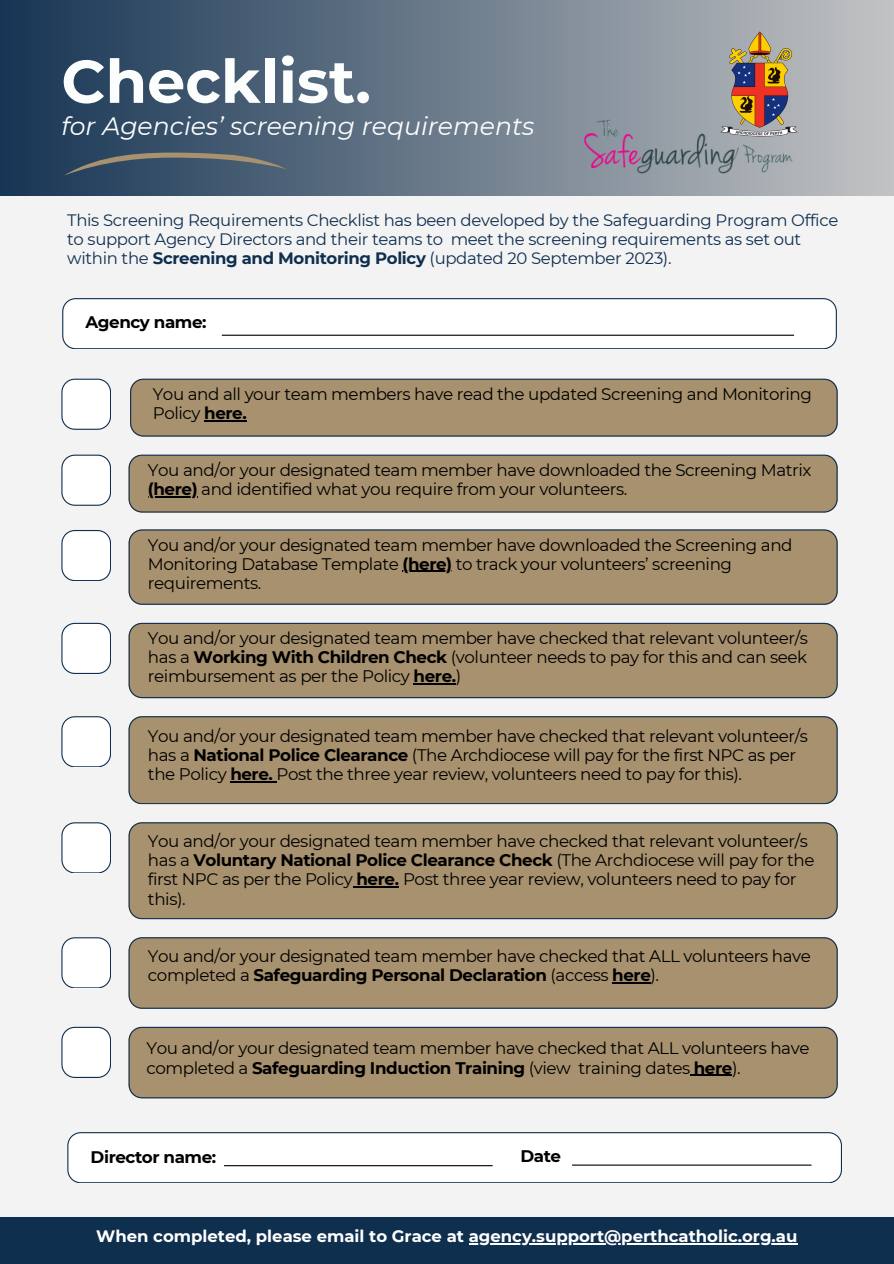
<style>
.page{position:relative;width:894px;height:1264px;background:#fff}
.page>*{position:absolute;margin:0;border:0;box-sizing:border-box;transform-origin:0 0}
.t1{font:700 60.3px "Montserrat";color:#fcfdfd}
.t2{font:italic 25.2px "Montserrat";color:#fcfdfd}
.t3{font:16.65px/19.2px "Montserrat";letter-spacing:-.025em;color:#000}
.t4{font:700 16.65px "Montserrat";letter-spacing:-.025em;color:#000}
.t5{font:16.5px/19.2px "Montserrat";letter-spacing:-.02em;color:#0f2f4f}
.t6{font:700 16.5px "Montserrat";color:#fff}
.s1{font-weight:700}
</style>
<div class="page">
<div style="left:0;top:0;width:893px;height:1263px;background:#f3f3f4"></div>
<div style="left:0;top:0;width:893px;height:196px;background:linear-gradient(to right,#173554,#c2c3c4)"></div>
<svg style="left:64px;top:124px;width:224px;height:72px;background:#3e5469"></svg>
<img style="left:703px;top:29px;width:110px;height:88px">
<img style="left:560px;top:117px;width:253px;height:61px">
<div style="left:0;top:1216px;width:893px;height:47px;background:#0f2f4f"></div>
<hr style="left:468px;top:1243px;width:329px;height:1px;background:#fff">
<svg style="left:61px;top:378px;width:50px;height:52px"></svg>
<div style="left:130px;top:378px;width:707px;height:58px;background:#a7916e"></div>
<hr style="left:204px;top:420px;width:42px;height:1px;background:#000">
<svg style="left:61px;top:454px;width:50px;height:52px"></svg>
<div style="left:128px;top:454px;width:709px;height:58px;background:#a7916e"></div>
<hr style="left:148px;top:496px;width:49px;height:1px;background:#000">
<svg style="left:61px;top:530px;width:50px;height:51px"></svg>
<div style="left:129px;top:529px;width:708px;height:76px;background:#a7916e"></div>
<hr style="left:402px;top:571px;width:50px;height:1px;background:#000">
<svg style="left:61px;top:623px;width:50px;height:51px"></svg>
<div style="left:129px;top:623px;width:708px;height:75px;background:#a7916e"></div>
<hr style="left:413px;top:683px;width:42px;height:1px;background:#000">
<svg style="left:61px;top:716px;width:50px;height:51px"></svg>
<div style="left:128px;top:716px;width:709px;height:88px;background:#a7916e"></div>
<hr style="left:230px;top:781px;width:42px;height:1px;background:#000">
<svg style="left:61px;top:822px;width:50px;height:51px"></svg>
<div style="left:128px;top:822px;width:709px;height:97px;background:#a7916e"></div>
<hr style="left:356px;top:886px;width:42px;height:1px;background:#000">
<svg style="left:61px;top:937px;width:50px;height:51px"></svg>
<div style="left:128px;top:937px;width:709px;height:71px;background:#a7916e"></div>
<hr style="left:612px;top:982px;width:38px;height:1px;background:#000">
<svg style="left:61px;top:1026px;width:50px;height:51px"></svg>
<div style="left:128px;top:1026px;width:709px;height:72px;background:#a7916e"></div>
<hr style="left:693px;top:1074px;width:38px;height:1px;background:#000">
<svg style="left:62px;top:298px;width:774px;height:51px"></svg>
<hr style="left:222px;top:335px;width:571px;height:1px;background:#000">
<svg style="left:67px;top:1132px;width:774px;height:51px"></svg>
<hr style="left:224px;top:1165px;width:268px;height:1px;background:#000">
<hr style="left:572px;top:1164px;width:239px;height:1px;background:#000">
<p class="t1" style="left:61px;top:44px;width:311px">Checklist.</p>
<h1 class="t2" style="left:61px;top:110px;width:474px">for Agencies’ screening requirements</h1>
<h3 class="t5" style="left:67px;top:210px;width:772px">This Screening Requirements Checklist has been developed by the Safeguarding Program Office to support Agency Directors and their teams to meet the screening requirements as set out within the <span class="s1">Screening and Monitoring Policy</span> (updated 20 September 2023).</h3>
<h3 class="t4" style="left:85px;top:312px;width:122px">Agency name:</h3>
<h3 class="t3" style="left:153px;top:384px;width:660px">You and all your team members have read the updated Screening and Monitoring<br>Policy <span class="s1">here.</span></h3>
<p class="t3" style="left:148px;top:460px;width:665px">You and/or your designated team member have downloaded the Screening Matrix</p>
<p class="t3" style="left:148px;top:479px;width:481px"><span class="s1">(here)</span> and identified what you require from your volunteers.</p>
<p class="t3" style="left:148px;top:535px;width:646px">You and/or your designated team member have downloaded the Screening and<br>Monitoring Database Template <span class="s1">(here)</span> to track your volunteers’ screening</p>
<p class="t3" style="left:148px;top:573px;width:115px">requirements.</p>
<p class="t3" style="left:148px;top:628px;width:661px;text-align:justify">You and/or your designated team member have checked that relevant volunteer/s has a <span class="s1">Working With Children Check</span> (volunteer needs to pay for this and can seek reimbursement as per the Policy <span class="s1">here.</span>)</p>
<p class="t3" style="left:148px;top:726px;width:661px">You and/or your designated team member have checked that relevant volunteer/s has a <span class="s1">National Police Clearance</span> (The Archdiocese will pay for the first NPC as per the Policy <span class="s1">here.</span> Post the three year review, volunteers need to pay for this).</p>
<p class="t3" style="left:148px;top:831px;width:668px">You and/or your designated team member have checked that relevant volunteer/s has a <span class="s1">Voluntary National Police Clearance Check</span> (The Archdiocese will pay for the first NPC as per the Policy <span class="s1">here.</span> Post three year review, volunteers need to pay for this).</p>
<p class="t3" style="left:148px;top:946px;width:664px">You and/or your designated team member have checked that ALL volunteers have completed a <span class="s1">Safeguarding Personal Declaration</span> (access <span class="s1">here</span>).</p>
<h3 class="t3" style="left:146px;top:1038px;width:664px">You and/or your designated team member have checked that ALL volunteers have completed a <span class="s1">Safeguarding Induction Training</span> (view training dates <span class="s1">here</span>).</h3>
<p class="t4" style="left:91px;top:1146px;width:127px">Director name:</p>
<p class="t4" style="left:520px;top:1145px;width:42px">Date</p>
<p class="t6" style="left:96px;top:1226px;width:702px">When completed, please email to Grace at agency.support@perthcatholic.org.au</p>
</div>
